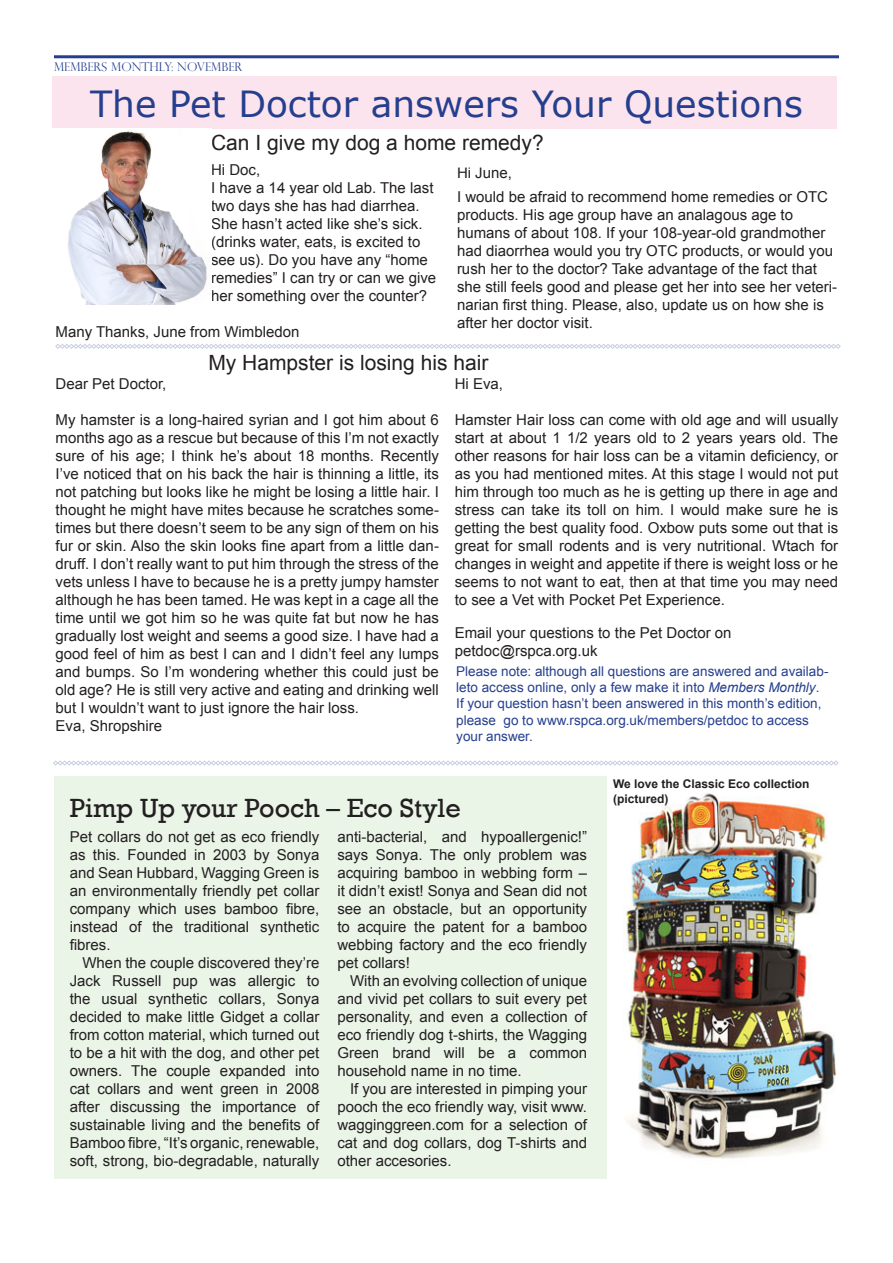
<style>
.page{position:relative;width:893px;height:1263px;background:#fff}
.page>*{position:absolute;margin:0;border:0;box-sizing:border-box;transform-origin:0 0}
.t1{font:36px "Verdana";color:#253f8e}
.t2{font:27px "Rockwell";color:#231f20}
.t3{font:21px "Arial";color:#231f20}
.t4{font:15px/18px "Arial";color:#231f20;text-align:justify}
.t5{font:13.5px/16.2px "Arial";color:#253f8e}
.t6{font:700 12px "Arial";color:#231f20}
.t7{font:300 12px "Perpetua Titling";color:#253f8e}
.s1{font-style:italic}
</style>
<div class="page">
<hr style="left:54px;top:55px;width:785px;height:3px;background:#253f8e">
<svg style="left:55px;top:344px;width:786px;height:5px"></svg>
<svg style="left:53px;top:760px;width:785px;height:5px"></svg>
<div style="left:52px;top:76px;width:785px;height:52px;background:#fce4ee"></div>
<div style="left:54px;top:777px;width:785px;height:402px;background:#eaf4e7"></div>
<img style="left:608px;top:777px;width:231px;height:402px">
<img style="left:67px;top:131px;width:140px;height:174px">
<p class="t7" style="left:54px;top:60px;width:190px">MEMBERS MONTHLY: NOVEMBER</p>
<p class="t1" style="left:90px;top:81px;width:714px">The Pet Doctor answers Your Questions</p>
<p class="t3" style="left:211px;top:128px;width:334px">Can I give my dog a home remedy?</p>
<p class="t4" style="left:211px;top:161px;width:51px">Hi Doc,</p>
<p class="t4" style="left:211px;top:179px;width:227px;text-align:left">I have a 14 year old Lab. The last two days she has had diarrhea.<br>She hasn’t acted like she’s sick. (drinks water, eats, is excited to see us). Do you have any “home remedies” I can try or can we give her something over the counter?</p>
<p class="t4" style="left:56px;top:323px;width:245px">Many Thanks, June from Wimbledon</p>
<p class="t4" style="left:56px;top:375px;width:112px">Dear Pet Doctor,</p>
<p class="t4" style="left:56px;top:411px;width:385px">My hamster is a long-haired syrian and I got him about 6 months ago as a rescue but because of this I’m not exactly sure of his age; I think he’s about 18 months. Recently I’ve noticed that on his back the hair is thinning a little, its not patching but looks like he might be losing a little hair. I thought he might have mites because he scratches some&shy;times but there doesn’t seem to be any sign of them on his fur or skin. Also the skin looks fine apart from a little dan&shy;druff. I don’t really want to put him through the stress of the vets unless I have to because he is a pretty jumpy hamster although he has been tamed. He was kept in a cage all the time until we got him so he was quite fat but now he has gradually lost weight and seems a good size. I have had a good feel of him as best I can and I didn’t feel any lumps and bumps. So I’m wondering whether this could just be old age? He is still very active and eating and drinking well but I wouldn’t want to just ignore the hair loss.</p>
<p class="t4" style="left:56px;top:717px;width:108px">Eva, Shropshire</p>
<p class="t4" style="left:457px;top:164px;width:57px">Hi June,</p>
<p class="t4" style="left:457px;top:188px;width:382px;text-align:left">I would be afraid to recommend home remedies or OTC products. His age group have an analagous age to humans of about 108. If your 108-year-old grandmother had diaorrhea would you try OTC products, or would you rush her to the doctor? Take advantage of the fact that she still feels good and please get her into see her veteri&shy;narian first thing. Please, also, update us on how she is after her doctor visit.</p>
<p class="t3" style="left:208px;top:349px;width:282px">My Hampster is losing his hair</p>
<p class="t4" style="left:455px;top:375px;width:50px">Hi Eva,</p>
<p class="t4" style="left:455px;top:411px;width:385px">Hamster Hair loss can come with old age and will usually start at about 1 1/2 years old to 2 years years old. The other reasons for hair loss can be a vitamin deficiency, or as you had mentioned mites. At this stage I would not put him through too much as he is getting up there in age and stress can take its toll on him. I would make sure he is getting the best quality food. Oxbow puts some out that is great for small rodents and is very nutritional. Wtach for changes in weight and appetite if there is weight loss or he seems to not want to eat, then at that time you may need to see a Vet with Pocket Pet Experience.</p>
<p class="t4" style="left:455px;top:624px;width:278px">Email your questions to the Pet Doctor on</p>
<p class="t4" style="left:455px;top:642px;width:144px">petdoc@rspca.org.uk</p>
<p class="t5" style="left:456px;top:663px;width:374px">Please note: although all questions are answered and availab&shy;leto access online, only a few make it into <span class="s1">Members Monthly</span>.<br>If your question hasn’t been answered in this month’s edition, please go to www.rspca.org.uk/members/petdoc to access your answer.</p>
<p class="t2" style="left:70px;top:792px;width:393px">Pimp Up your Pooch – Eco Style</p>
<p class="t4" style="left:70px;top:828px;width:251px">Pet collars do not get as eco friendly as this. Founded in 2003 by Sonya and Sean Hubbard, Wagging Green is an environmentally friendly pet collar company which uses bamboo fibre, instead of the traditional synthetic fibres.</p>
<p class="t4" style="left:70px;top:954px;width:251px;text-indent:13px">When the couple discovered they’re Jack Russell pup was allergic to the usual synthetic collars, Sonya decided to make little Gidget a collar from cotton material, which turned out to be a hit with the dog, and other pet owners. The couple expanded into cat collars and went green in 2008 after discussing the importance of sustainable living and the benefits of Bamboo fibre, “It’s organic, renewable, soft, strong, bio-degradable, naturally</p>
<p class="t4" style="left:337px;top:828px;width:251px">anti-bacterial, and hypoallergenic!” says Sonya. The only problem was acquiring bamboo in webbing form – it didn’t exist! Sonya and Sean did not see an obstacle, but an opportunity to acquire the patent for a bamboo webbing factory and the eco friendly pet collars!</p>
<p class="t4" style="left:337px;top:972px;width:251px;text-indent:13px">With an evolving collection of unique and vivid pet collars to suit every pet personality, and even a collection of eco friendly dog t-shirts, the Wagging Green brand will be a common household name in no time.</p>
<p class="t4" style="left:337px;top:1080px;width:251px;text-indent:13px">If you are interested in pimping your pooch the eco friendly way, visit www. wagginggreen.com for a selection of cat and dog collars, dog T-shirts and other accesories.</p>
<p class="t6" style="left:613px;top:776px;width:198px">We love the Classic Eco collection</p>
<p class="t6" style="left:613px;top:791px;width:57px">(pictured)</p>
</div>
